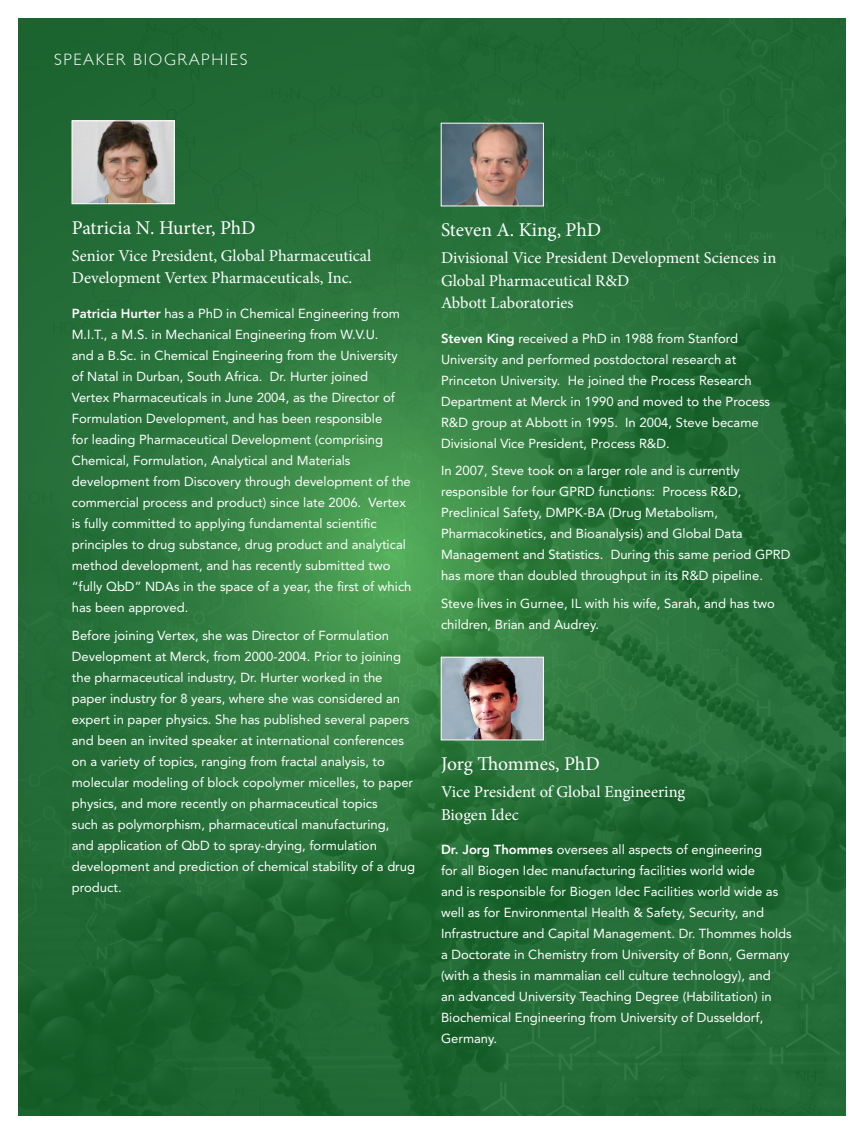
<style>
.page{position:relative;width:864px;height:1134px;background:#fff}
.page>*{position:absolute;margin:0;border:0;box-sizing:border-box;transform-origin:0 0}
.Bio_Name{font:19.5px "Minion Pro";letter-spacing:-.005em;color:#fff}
.BioTitle{font:16.5px/22.5px "Minion Pro";color:#fff}
.Paragraph_Style_2{font:300 16.5px "Gill Sans";letter-spacing:.1em;color:#fff}
.Bio_Copy{font:13.05px/21px "Avenir";color:#fff}
.s1{font-weight:800}
</style>
<div class="page">
<img style="left:19px;top:19px;width:826px;height:1096px">
<img style="left:74px;top:123px;width:99px;height:79px">
<div style="left:72px;top:121px;width:103px;height:83px;border:1px solid #fff"></div>
<img style="left:443px;top:125px;width:99px;height:79px">
<div style="left:441px;top:123px;width:103px;height:83px;border:1px solid #fff"></div>
<img style="left:443px;top:659px;width:99px;height:79px">
<div style="left:441px;top:657px;width:103px;height:83px;border:1px solid #fff"></div>
<p class="Paragraph_Style_2" style="left:54px;top:50px;width:195px">SPEAKER BIOGRAPHIES</p>
<p class="Bio_Name" style="left:72px;top:215px;width:185px">Patricia N. Hurter, PhD</p>
<p class="BioTitle" style="left:72px;top:244px;width:301px">Senior Vice President, Global Pharmaceutical<br>Development Vertex Pharmaceuticals, Inc.</p>
<p class="Bio_Copy" style="left:72px;top:303px;width:341px"><span class="s1">Patricia Hurter</span> has a PhD in Chemical Engineering from M.I.T., a M.S. in Mechanical Engineering from W.V.U.<br>and a B.Sc. in Chemical Engineering from the University of Natal in Durban, South Africa. Dr. Hurter joined<br>Vertex Pharmaceuticals in June 2004, as the Director of Formulation Development, and has been responsible<br>for leading Pharmaceutical Development (comprising Chemical, Formulation, Analytical and Materials development from Discovery through development of the commercial process and product) since late 2006. Vertex is fully committed to applying fundamental scientific principles to drug substance, drug product and analytical method development, and has recently submitted two “fully QbD” NDAs in the space of a year, the first of which has been approved.</p>
<p class="Bio_Copy" style="left:72px;top:625px;width:345px">Before joining Vertex, she was Director of Formulation Development at Merck, from 2000-2004. Prior to joining the pharmaceutical industry, Dr. Hurter worked in the paper industry for 8 years, where she was considered an expert in paper physics. She has published several papers and been an invited speaker at international conferences on a variety of topics, ranging from fractal analysis, to molecular modeling of block copolymer micelles, to paper physics, and more recently on pharmaceutical topics<br>such as polymorphism, pharmaceutical manufacturing,<br>and application of QbD to spray-drying, formulation development and prediction of chemical stability of a drug product.</p>
<p class="Bio_Name" style="left:441px;top:217px;width:162px">Steven A. King, PhD</p>
<p class="BioTitle" style="left:441px;top:247px;width:337px">Divisional Vice President Development Sciences in<br>Global Pharmaceutical R&amp;D<br>Abbott Laboratories</p>
<p class="Bio_Copy" style="left:441px;top:328px;width:331px"><span class="s1">Steven King</span> received a PhD in 1988 from Stanford University and performed postdoctoral research at Princeton University. He joined the Process Research Department at Merck in 1990 and moved to the Process R&amp;D group at Abbott in 1995. In 2004, Steve became Divisional Vice President, Process R&amp;D.</p>
<p class="Bio_Copy" style="left:441px;top:460px;width:351px">In 2007, Steve took on a larger role and is currently responsible for four GPRD functions: Process R&amp;D, Preclinical Safety, DMPK-BA (Drug Metabolism, Pharmacokinetics, and Bioanalysis) and Global Data Management and Statistics. During this same period GPRD has more than doubled throughput in its R&amp;D pipeline.</p>
<p class="Bio_Copy" style="left:441px;top:593px;width:335px">Steve lives in Gurnee, IL with his wife, Sarah, and has two children, Brian and Audrey.</p>
<p class="Bio_Name" style="left:441px;top:751px;width:160px">Jorg Thommes, PhD</p>
<p class="BioTitle" style="left:441px;top:781px;width:246px">Vice President of Global Engineering<br>Biogen Idec</p>
<p class="Bio_Copy" style="left:441px;top:839px;width:352px"><span class="s1">Dr. Jorg Thommes</span> oversees all aspects of engineering<br>for all Biogen Idec manufacturing facilities world wide<br>and is responsible for Biogen Idec Facilities world wide as well as for Environmental Health &amp; Safety, Security, and Infrastructure and Capital Management. Dr. Thommes holds a Doctorate in Chemistry from University of Bonn, Germany (with a thesis in mammalian cell culture technology), and<br>an advanced University Teaching Degree (Habilitation) in Biochemical Engineering from University of Dusseldorf, Germany.</p>
</div>
